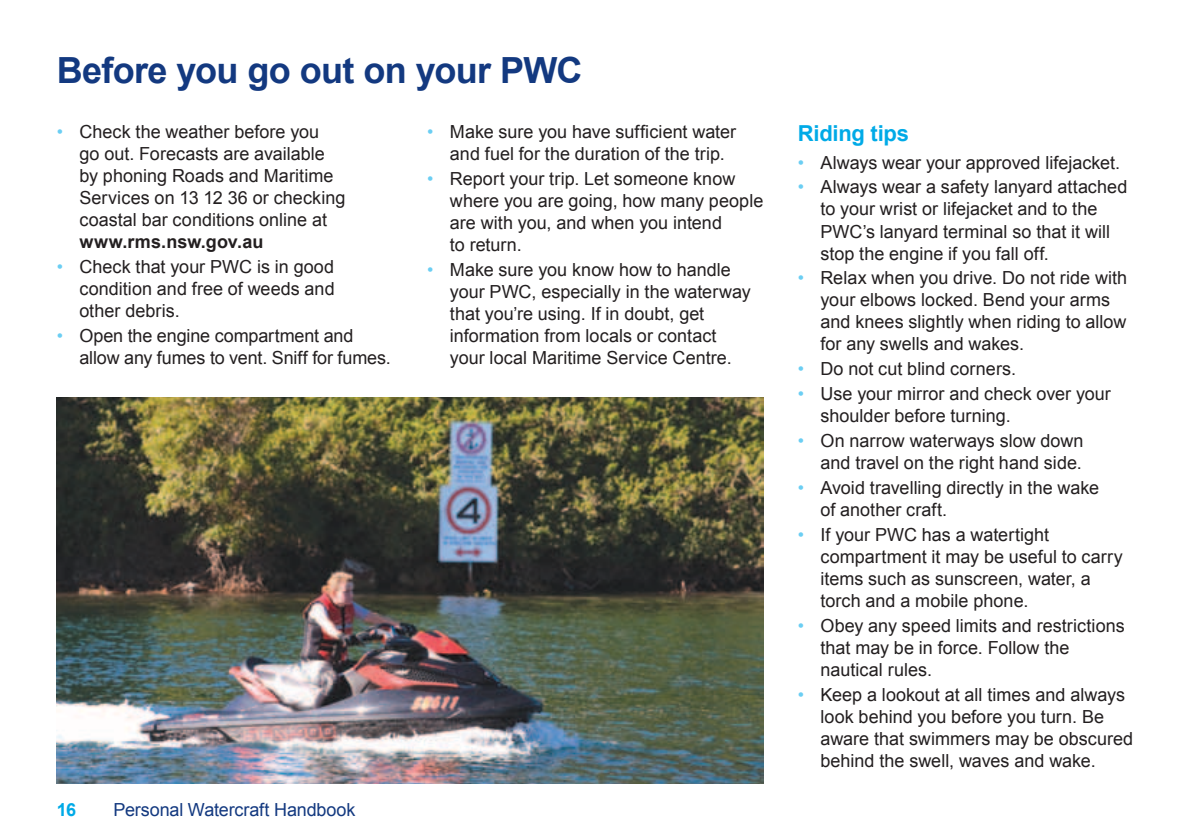
<style>
.page{position:relative;width:1191px;height:840px;background:#fff}
.page>*{position:absolute;margin:0;border:0;box-sizing:border-box;transform-origin:0 0}
.t1{font:700 36px "Arial";letter-spacing:-.02em;color:#133980}
.t2{font:700 22px "Arial";letter-spacing:-.01em;color:#00aae7}
.t3{font:18px/22px "Arial";color:#231f20}
.t4{font:18px "Arial";letter-spacing:-.005em;color:#133980}
.t5{font:700 18px "Arial";letter-spacing:.01em;color:#231f20}
.t6{font:700 18px "Arial";color:#00aae7}
.s1{color:#6bcef3}
</style>
<div class="page">
<img style="left:57px;top:397px;width:706px;height:385px">
<h1 class="t1" style="left:57px;top:47px;width:527px">Before you go out on your PWC</h1>
<p class="t3" style="left:79px;top:121px;width:267px;text-indent:-23px"><span class="s1">•</span> Check the weather before you<br>go out. Forecasts are available by phoning Roads and Maritime<br>Services on 13 12 36 or checking coastal bar conditions online at</p>
<p class="t5" style="left:79px;top:230px;width:185px">www.rms.nsw.gov.au</p>
<p class="t3" style="left:79px;top:256px;width:257px;text-align:justify;text-indent:-23px"><span class="s1">•</span> Check that your PWC is in good condition and free of weeds and other debris.</p>
<p class="t3" style="left:79px;top:324px;width:313px;text-indent:-23px"><span class="s1">•</span> Open the engine compartment and allow any fumes to vent. Sniff for fumes.</p>
<p class="t3" style="left:450px;top:121px;width:288px;text-indent:-23px"><span class="s1">•</span> Make sure you have sufficient water and fuel for the duration of the trip.</p>
<p class="t3" style="left:450px;top:168px;width:315px;text-indent:-23px"><span class="s1">•</span> Report your trip. Let someone know where you are going, how many people are with you, and when you intend<br>to return.</p>
<p class="t3" style="left:450px;top:258px;width:302px;text-indent:-23px"><span class="s1">•</span> Make sure you know how to handle your PWC, especially in the waterway that you’re using. If in doubt, get information from locals or contact your local Maritime Service Centre.</p>
<p class="t6" style="left:57px;top:797px;width:21px">16</p>
<p class="t4" style="left:113px;top:797px;width:243px">Personal Watercraft Handbook</p>
<p class="t2" style="left:797px;top:119px;width:113px">Riding tips</p>
<p class="t3" style="left:797px;top:151px;width:324px"><span class="s1">•</span> Always wear your approved lifejacket.</p>
<p class="t3" style="left:820px;top:176px;width:308px;text-indent:-23px"><span class="s1">•</span> Always wear a safety lanyard attached to your wrist or lifejacket and to the PWC’s lanyard terminal so that it will stop the engine if you fall off.</p>
<p class="t3" style="left:820px;top:267px;width:308px;text-indent:-23px"><span class="s1">•</span> Relax when you drive. Do not ride with your elbows locked. Bend your arms and knees slightly when riding to allow for any swells and wakes.</p>
<p class="t3" style="left:797px;top:358px;width:220px"><span class="s1">•</span> Do not cut blind corners.</p>
<p class="t3" style="left:820px;top:383px;width:292px;text-indent:-23px"><span class="s1">•</span> Use your mirror and check over your shoulder before turning.</p>
<p class="t3" style="left:797px;top:429px;width:287px;text-align:right"><span class="s1">•</span> On narrow waterways slow down and travel on the right hand side.</p>
<p class="t3" style="left:820px;top:476px;width:280px;text-indent:-23px"><span class="s1">•</span> Avoid travelling directly in the wake of another craft.</p>
<p class="t3" style="left:820px;top:523px;width:304px;text-indent:-23px"><span class="s1">•</span> If your PWC has a watertight compartment it may be useful to carry items such as sunscreen, water, a torch and a mobile phone.</p>
<p class="t3" style="left:820px;top:614px;width:306px;text-indent:-23px"><span class="s1">•</span> Obey any speed limits and restrictions that may be in force. Follow the nautical rules.</p>
<p class="t3" style="left:820px;top:683px;width:314px;text-indent:-23px"><span class="s1">•</span> Keep a lookout at all times and always look behind you before you turn. Be aware that swimmers may be obscured behind the swell, waves and wake.</p>
</div>
